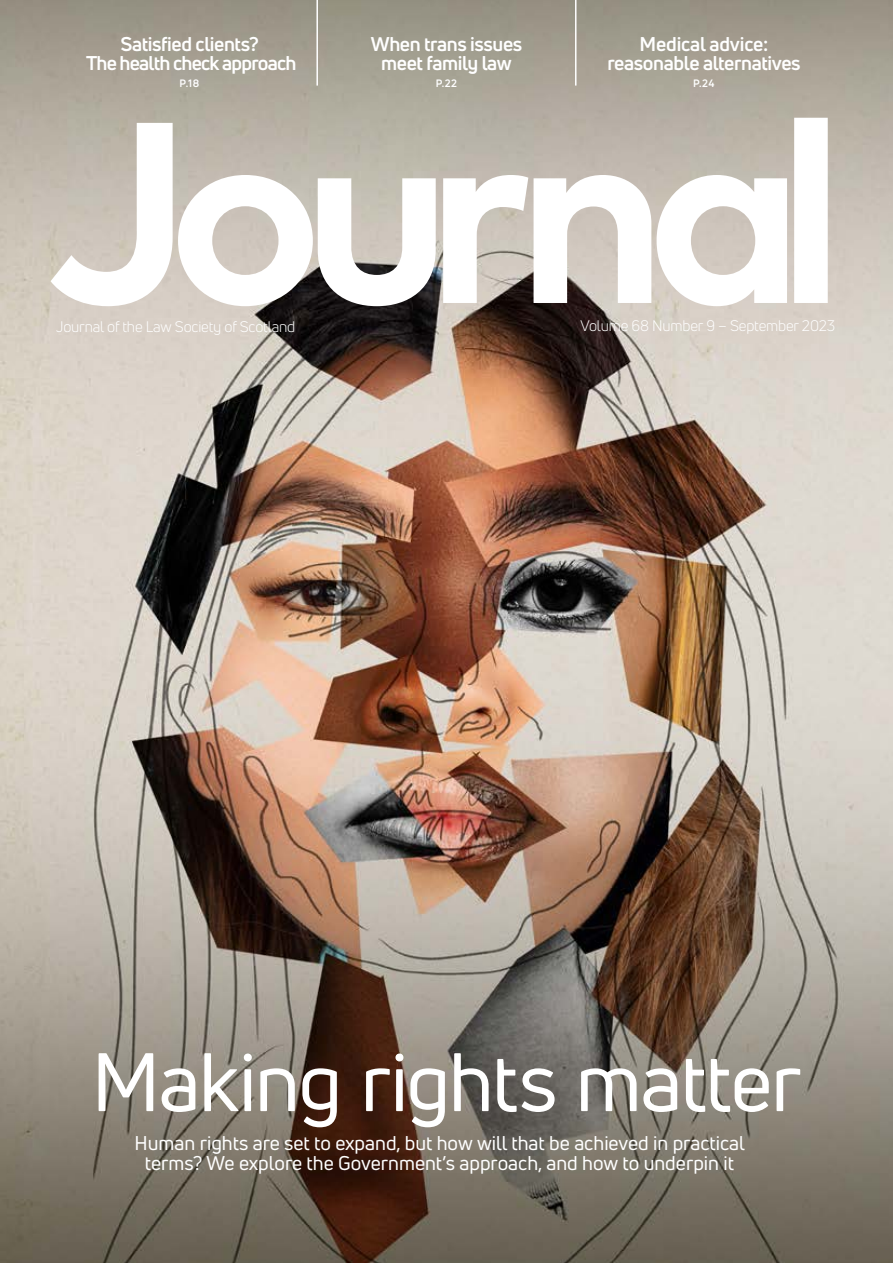
<style>
.page{position:relative;width:893px;height:1263px;background:#fff}
.page>*{position:absolute;margin:0;border:0;box-sizing:border-box;transform-origin:0 0}
.t1{font:81px "Uni Neue";letter-spacing:-.02em;color:#fff}
.Cover_puff_1{font:19.5px/19.5px "Uni Neue";color:#fff;text-align:center}
.Cover_puff_1-2{font:700 19.5px/19.5px "Uni Neue";letter-spacing:-.02em;color:#fff;text-align:center}
.Cover_puff_1-3{font:700 19.5px "Uni Neue";letter-spacing:-.04em;color:#fff}
.t2{font:15px "Uni Neue";letter-spacing:-.01em;color:#fff}
.Cover_puff_2{font:700 10.5px "Uni Neue";color:#fff}
</style>
<div class="page">
<img style="left:0;top:0;width:893px;height:1263px">
<svg style="left:51px;top:118px;width:777px;height:188px"></svg>
<hr style="left:316px;top:0;width:2px;height:86px;background:#fff">
<hr style="left:575px;top:0;width:1px;height:86px;background:#fff">
<p class="Cover_puff_1-2" style="left:120px;top:34px;width:140px">Satisfied clients?</p>
<p class="Cover_puff_1-3" style="left:86px;top:51px;width:212px">The health check approach</p>
<p class="Cover_puff_2" style="left:180px;top:77px;width:21px">P.18</p>
<p class="Cover_puff_1-2" style="left:371px;top:34px;width:153px">When trans issues meet family law</p>
<p class="Cover_puff_2" style="left:436px;top:77px;width:23px">P.22</p>
<p class="Cover_puff_1-2" style="left:640px;top:34px;width:130px">Medical advice:</p>
<p class="Cover_puff_1-2" style="left:607px;top:53px;width:195px">reasonable alternatives</p>
<p class="Cover_puff_2" style="left:693px;top:77px;width:23px">P.24</p>
<p class="t2" style="left:56px;top:317px;width:241px">Journal of the Law Society of Scotland</p>
<p class="t2" style="left:581px;top:317px;width:256px">Volume 68 Number 9 – September 2023</p>
<h1 class="t1" style="left:91px;top:1032px;width:712px">Making rights matter</h1>
<p class="Cover_puff_1" style="left:135px;top:1133px;width:612px">Human rights are set to expand, but how will that be achieved in practical terms? We explore the Government’s approach, and how to underpin it</p>
</div>
